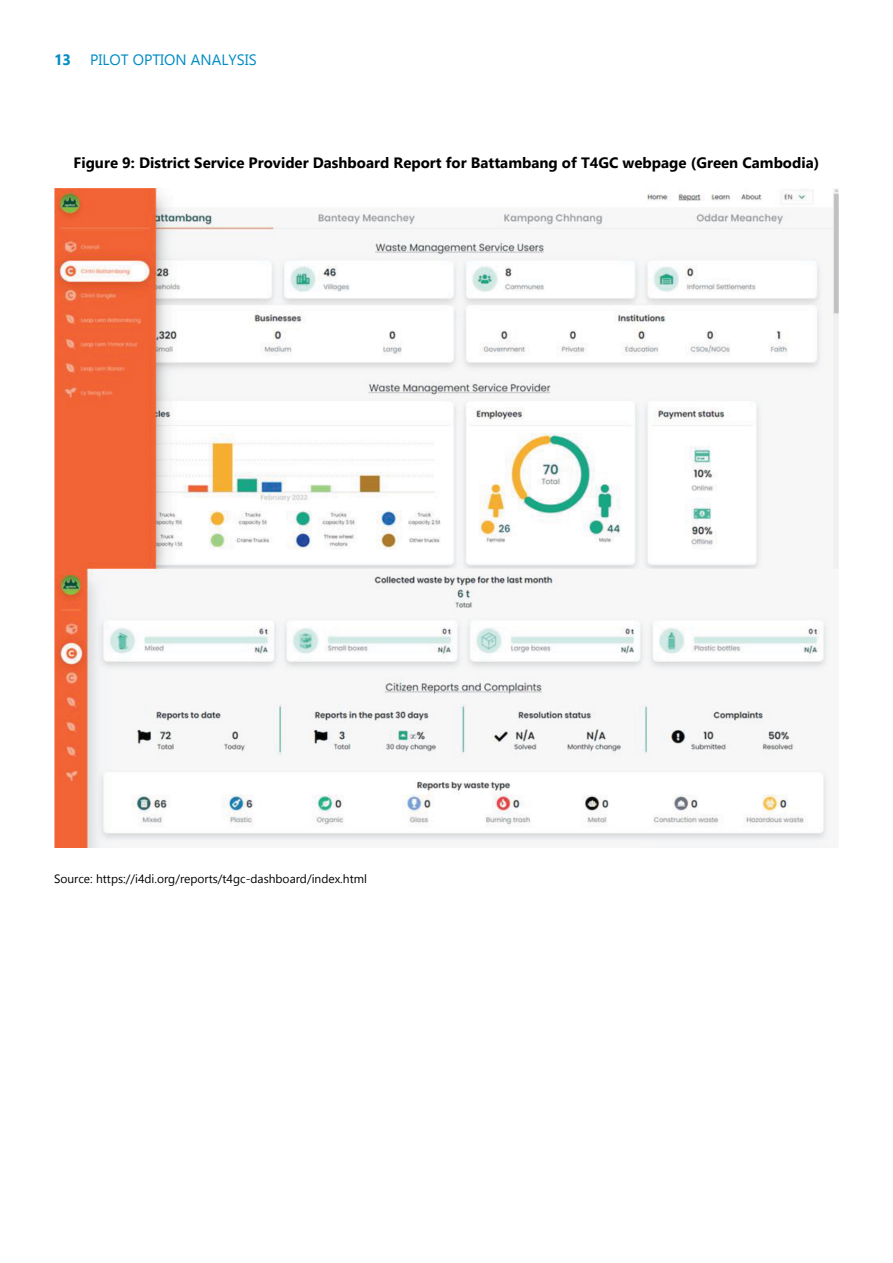
<style>
.page{position:relative;width:893px;height:1263px;background:#fff}
.page>*{position:absolute;margin:0;border:0;box-sizing:border-box;transform-origin:0 0}
.t1{font:700 15px "Gadugi";color:#000}
.t2{font:15px "Gadugi";color:#008cc2}
.t3{font:700 15px "Gadugi";color:#008cc2}
.t4{font:12px "Gadugi";color:#000}
</style>
<div class="page">
<img style="left:54px;top:189px;width:785px;height:659px">
<p class="t3" style="left:54px;top:51px;width:19px">13</p>
<p class="t2" style="left:90px;top:51px;width:168px">PILOT OPTION ANALYSIS</p>
<p class="t1" style="left:74px;top:154px;width:747px">Figure 9: District Service Provider Dashboard Report for Battambang of T4GC webpage (Green Cambodia)</p>
<p class="t4" style="left:54px;top:872px;width:314px">Source: https://i4di.org/reports/t4gc-dashboard/index.html</p>
</div>
